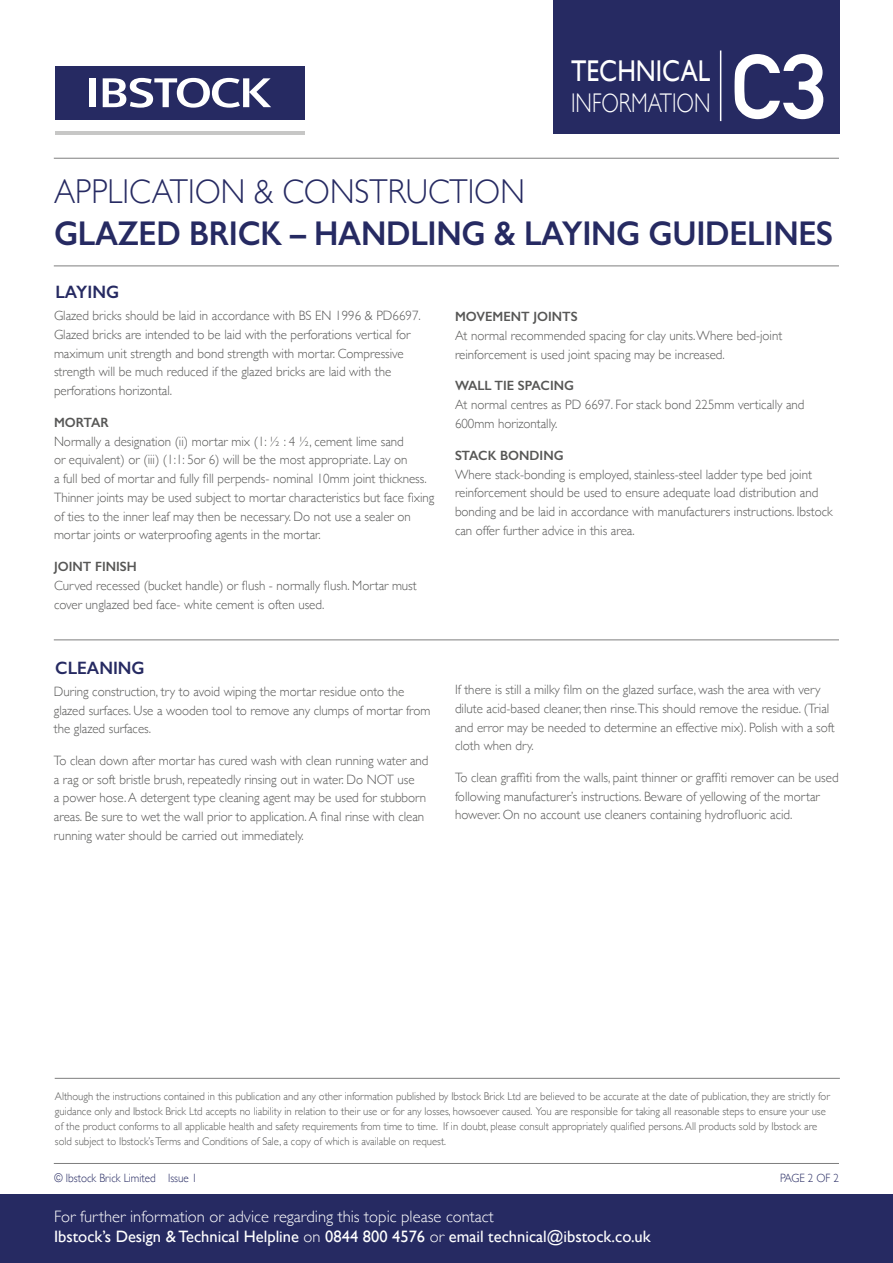
<style>
.page{position:relative;width:893px;height:1263px;background:#fff}
.page>*{position:absolute;margin:0;border:0;box-sizing:border-box;transform-origin:0 0}
.t1{font:700 90px "DIN Alternate";color:#fff}
.t2{font:600 34.5px "Gill Sans";letter-spacing:-.01em;color:#262a62;scale:.92 1}
.t3{font:300 34.5px "Gill Sans";color:#262a62;scale:.92 1}
.t4{font:30px "Gill Sans";color:#fff;scale:.85 1}
.t5{font:300 27px "Gill Sans";color:#fff;scale:.79 1}
.t6{font:600 18px "Gill Sans";color:#262a62;scale:.95 1}
.t7{font:16.5px/19.8px "Gill Sans";color:#fff}
.t8{font:300 13.5px/18.8px "Gill Sans";color:#575756;scale:.96 1}
.t9{font:600 13.5px "Gill Sans";color:#575756;scale:.96 1}
.t10{font:300 12px "Gill Sans";color:#262a62;scale:.92 1}
.t11{font:300 11.25px/15px "Gill Sans";color:#575756;scale:.95 1}
.s1{font-weight:300}
</style>
<div class="page">
<div style="left:554px;top:0;width:286px;height:134px;background:#262a62"></div>
<hr style="left:54px;top:158px;width:785px;height:1px;background:#7e7e7e">
<hr style="left:54px;top:266px;width:785px;height:1px;background:#7e7e7e">
<div style="left:0;top:1195px;width:893px;height:68px;background:#262a62"></div>
<hr style="left:54px;top:1163px;width:785px;height:1px;background:#7e7e7e">
<hr style="left:56px;top:131px;width:249px;height:4px;background:#c7c7c6">
<div style="left:55px;top:66px;width:250px;height:53px;background:#262a62"></div>
<svg style="left:103px;top:78px;width:168px;height:30px"></svg>
<div style="left:89px;top:78px;width:7px;height:29px;background:#fff"></div>
<hr style="left:720px;top:50px;width:1px;height:71px;background:#fff">
<hr style="left:55px;top:1078px;width:785px;height:1px;background:#7e7e7e">
<hr style="left:54px;top:640px;width:785px;height:1px;background:#7e7e7e">
<h3 class="t4" style="left:571px;top:54px;width:165px">TECHNICAL</h3>
<h3 class="t5" style="left:571px;top:82px;width:178px">INFORMATION</h3>
<h1 class="t1" style="left:730px;top:18px;width:100px">C3</h1>
<h2 class="t3" style="left:54px;top:165px;width:513px">APPLICATION &amp; CONSTRUCTION</h2>
<h2 class="t2" style="left:54px;top:212px;width:848px">GLAZED BRICK – HANDLING &amp; LAYING GUIDELINES</h2>
<h3 class="t6" style="left:56px;top:281px;width:68px">LAYING</h3>
<p class="t8" style="left:54px;top:306px;width:384px">Glazed bricks should be laid in accordance with BS EN 1996 &amp; PD6697.<br>Glazed bricks are intended to be laid with the perforations vertical for maximum unit strength and bond strength with mortar. Compressive strength will be much reduced if the glazed bricks are laid with the perforations horizontal.</p>
<p class="t9" style="left:54px;top:414px;width:59px">MORTAR</p>
<p class="t8" style="left:54px;top:431px;width:398px">Normally a designation (ii) mortar mix (1: ½ : 4 ½, cement lime sand<br>or equivalent) or (iii) (1:1: 5or 6) will be the most appropriate. Lay on<br>a full bed of mortar and fully fill perpends- nominal 10mm joint thickness.<br>Thinner joints may be used subject to mortar characteristics but face fixing of ties to the inner leaf may then be necessary. Do not use a sealer on mortar joints or waterproofing agents in the mortar.</p>
<p class="t9" style="left:54px;top:558px;width:88px">JOINT FINISH</p>
<p class="t8" style="left:54px;top:575px;width:379px">Curved recessed (bucket handle) or flush - normally flush. Mortar must cover unglazed bed face- white cement is often used.</p>
<h3 class="t6" style="left:55px;top:657px;width:96px">CLEANING</h3>
<p class="t8" style="left:54px;top:681px;width:394px">During construction, try to avoid wiping the mortar residue onto the glazed surfaces. Use a wooden tool to remove any clumps of mortar from the glazed surfaces.</p>
<p class="t8" style="left:54px;top:750px;width:392px">To clean down after mortar has cured wash with clean running water and a rag or soft bristle brush, repeatedly rinsing out in water. Do NOT use<br>a power hose. A detergent type cleaning agent may be used for stubborn areas. Be sure to wet the wall prior to application. A final rinse with clean running water should be carried out immediately.</p>
<p class="t9" style="left:455px;top:308px;width:129px">MOVEMENT JOINTS</p>
<p class="t8" style="left:455px;top:326px;width:342px">At normal recommended spacing for clay units. Where bed-joint reinforcement is used joint spacing may be increased.</p>
<p class="t9" style="left:455px;top:378px;width:125px">WALL TIE SPACING</p>
<p class="t8" style="left:455px;top:395px;width:366px">At normal centres as PD 6697. For stack bond 225mm vertically and<br>600mm horizontally.</p>
<p class="t9" style="left:455px;top:447px;width:115px">STACK BONDING</p>
<p class="t8" style="left:455px;top:464px;width:395px">Where stack-bonding is employed, stainless-steel ladder type bed joint reinforcement should be used to ensure adequate load distribution and bonding and be laid in accordance with manufacturers instructions. Ibstock can offer further advice in this area.</p>
<p class="t8" style="left:455px;top:679px;width:397px">If there is still a milky film on the glazed surface, wash the area with very dilute acid-based cleaner, then rinse.This should remove the residue. (Trial and error may be needed to determine an effective mix). Polish with a soft cloth when dry.</p>
<p class="t8" style="left:455px;top:767px;width:401px">To clean graffiti from the walls, paint thinner or graffiti remover can be used following manufacturer’s instructions. Beware of yellowing of the mortar however. On no account use cleaners containing hydrofluoric acid.</p>
<p class="t11" style="left:55px;top:1088px;width:817px">Although the instructions contained in this publication and any other information published by Ibstock Brick Ltd are believed to be accurate at the date of publication, they are strictly for guidance only and Ibstock Brick Ltd accepts no liability in relation to their use or for any losses, howsoever caused. You are responsible for taking all reasonable steps to ensure your use of the product conforms to all applicable health and safety requirements from time to time. If in doubt, please consult appropriately qualified persons. All products sold by Ibstock are sold subject to Ibstock’s Terms and Conditions of Sale, a copy of which is available on request.</p>
<p class="t10" style="left:54px;top:1168px;width:157px">© Ibstock Brick Limited Issue 1</p>
<p class="t7" style="left:54px;top:1206px;width:598px"><span class="s1">For further information or advice regarding this topic please contact<br></span>Ibstock’s Design &amp; Technical Helpline <span class="s1">on</span> 0844 800 4576 <span class="s1">or</span> email technical@ibstock.co.uk</p>
<p class="t10" style="left:780px;top:1168px;width:66px">PAGE 2 OF 2</p>
</div>
